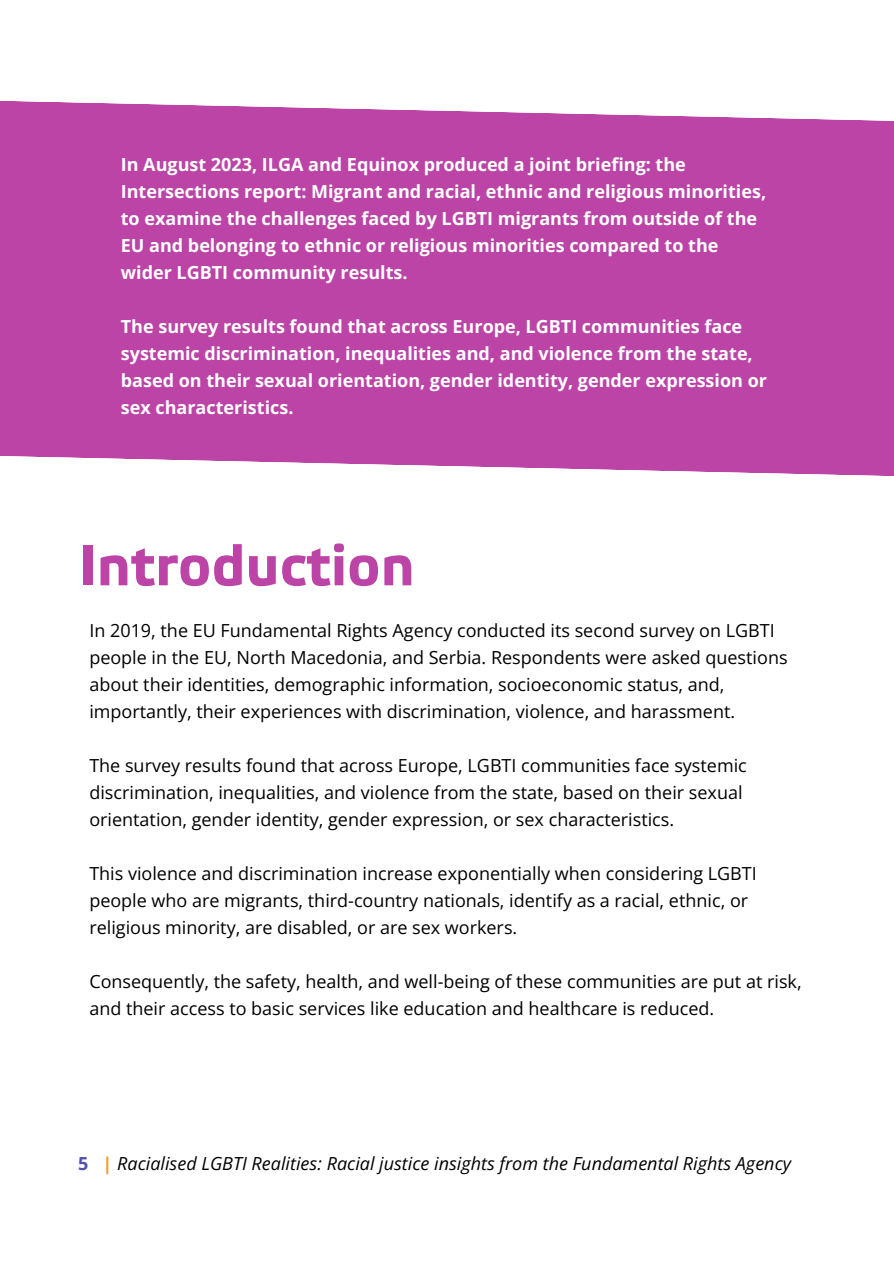
<style>
.page{position:relative;width:894px;height:1264px;background:#fff}
.page>*{position:absolute;margin:0;border:0;box-sizing:border-box;transform-origin:0 0}
.t1{font:700 57px "Etelka Text Pro";color:#bb44a6}
.t2{font:18px/27px "Open Sans";color:#000}
.t3{font:700 18px/27px "Open Sans";color:#fff}
.t4{font:italic 18px "Open Sans";color:#000}
.s1{font-weight:700;font-style:normal;color:#5052ab}
.s2{font-weight:700;font-style:normal;color:#ef9c2a}
</style>
<div class="page">
<div style="left:0;top:101px;width:893px;height:375px;background:#bb44a6"></div>
<p class="t3" style="left:121px;top:150px;width:646px">In August 2023, ILGA and Equinox produced a joint briefing: the Intersections report: Migrant and racial, ethnic and religious minorities, to examine the challenges faced by LGBTI migrants from outside of the EU and belonging to ethnic or religious minorities compared to the wider LGBTI community results.</p>
<p class="t3" style="left:121px;top:312px;width:647px">The survey results found that across Europe, LGBTI communities face systemic discrimination, inequalities and, and violence from the state, based on their sexual orientation, gender identity, gender expression or sex characteristics.</p>
<p class="t1" style="left:78px;top:534px;width:338px">Introduction</p>
<h2 class="t2" style="left:89px;top:616px;width:699px">In 2019, the EU Fundamental Rights Agency conducted its second survey on LGBTI people in the EU, North Macedonia, and Serbia. Respondents were asked questions about their identities, demographic information, socioeconomic status, and, importantly, their experiences with discrimination, violence, and harassment.</h2>
<h2 class="t2" style="left:89px;top:751px;width:659px">The survey results found that across Europe, LGBTI communities face systemic discrimination, inequalities, and violence from the state, based on their sexual orientation, gender identity, gender expression, or sex characteristics.</h2>
<h1 class="t2" style="left:89px;top:859px;width:668px">This violence and discrimination increase exponentially when considering LGBTI people who are migrants, third-country nationals, identify as a racial, ethnic, or religious minority, are disabled, or are sex workers.</h1>
<p class="t2" style="left:89px;top:967px;width:713px">Consequently, the safety, health, and well-being of these communities are put at risk, and their access to basic services like education and healthcare is reduced.</p>
<p class="t4" style="left:78px;top:1150px;width:714px"><span class="s1">5</span> <span class="s2">|</span> Racialised LGBTI Realities: Racial justice insights from the Fundamental Rights Agency</p>
</div>
